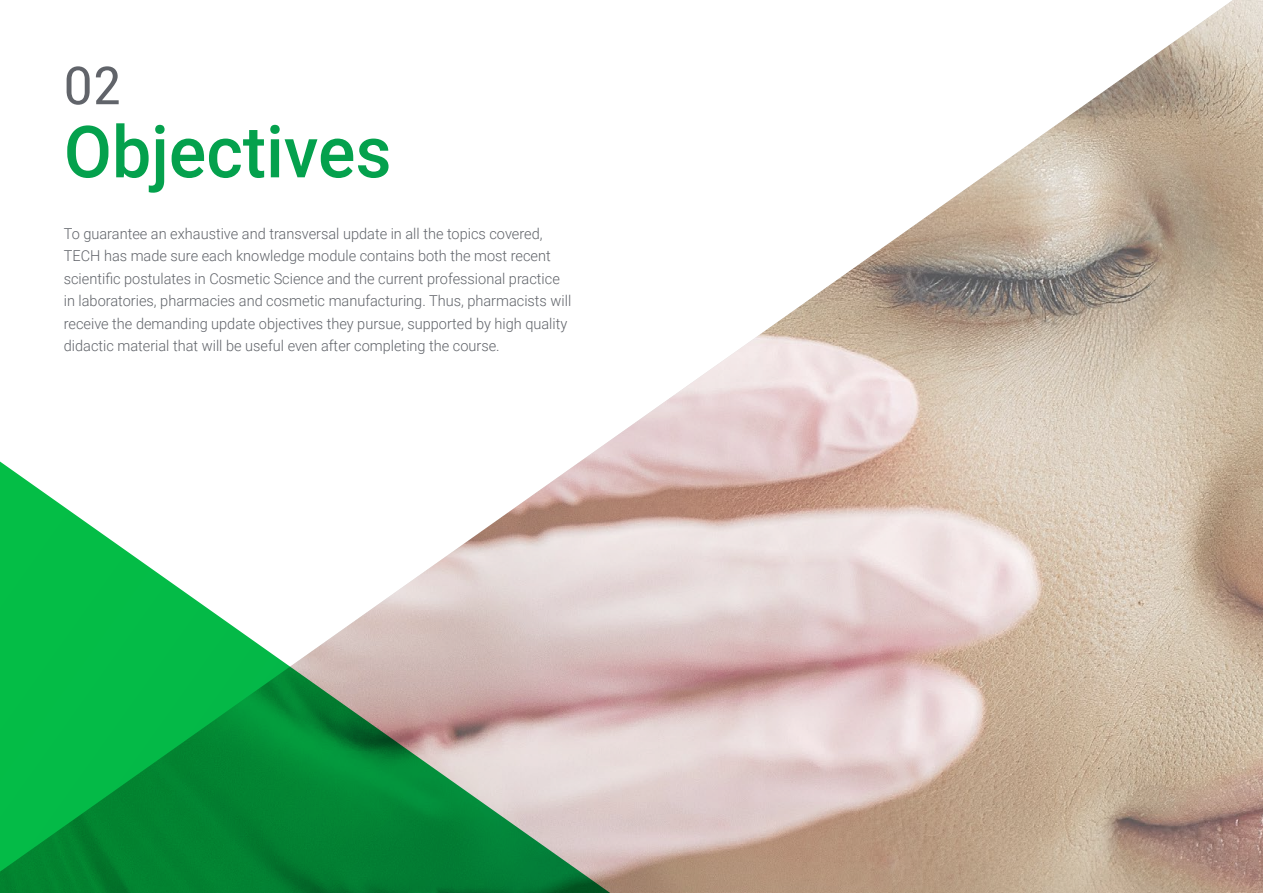
<style>
.page{position:relative;width:1263px;height:893px;background:#fff}
.page>*{position:absolute;margin:0;border:0;box-sizing:border-box;transform-origin:0 0}
.t1{font:500 72px "Roboto";color:#04a14d}
.t2{font:52.5px "Roboto";color:#61646a}
.t3{font:300 15px/22.5px "Roboto";color:#61646a}
</style>
<div class="page">
<img style="left:602px;top:0;width:661px;height:893px">
<svg style="left:0;top:446px;width:640px;height:447px"></svg>
<h2 class="t2" style="left:64px;top:49px;width:59px">02</h2>
<h1 class="t1" style="left:64px;top:101px;width:329px">Objectives</h1>
<p class="t3" style="left:64px;top:222px;width:509px">To guarantee an exhaustive and transversal update in all the topics covered, TECH has made sure each knowledge module contains both the most recent scientific postulates in Cosmetic Science and the current professional practice in laboratories, pharmacies and cosmetic manufacturing. Thus, pharmacists will receive the demanding update objectives they pursue, supported by high quality didactic material that will be useful even after completing the course.</p>
</div>
